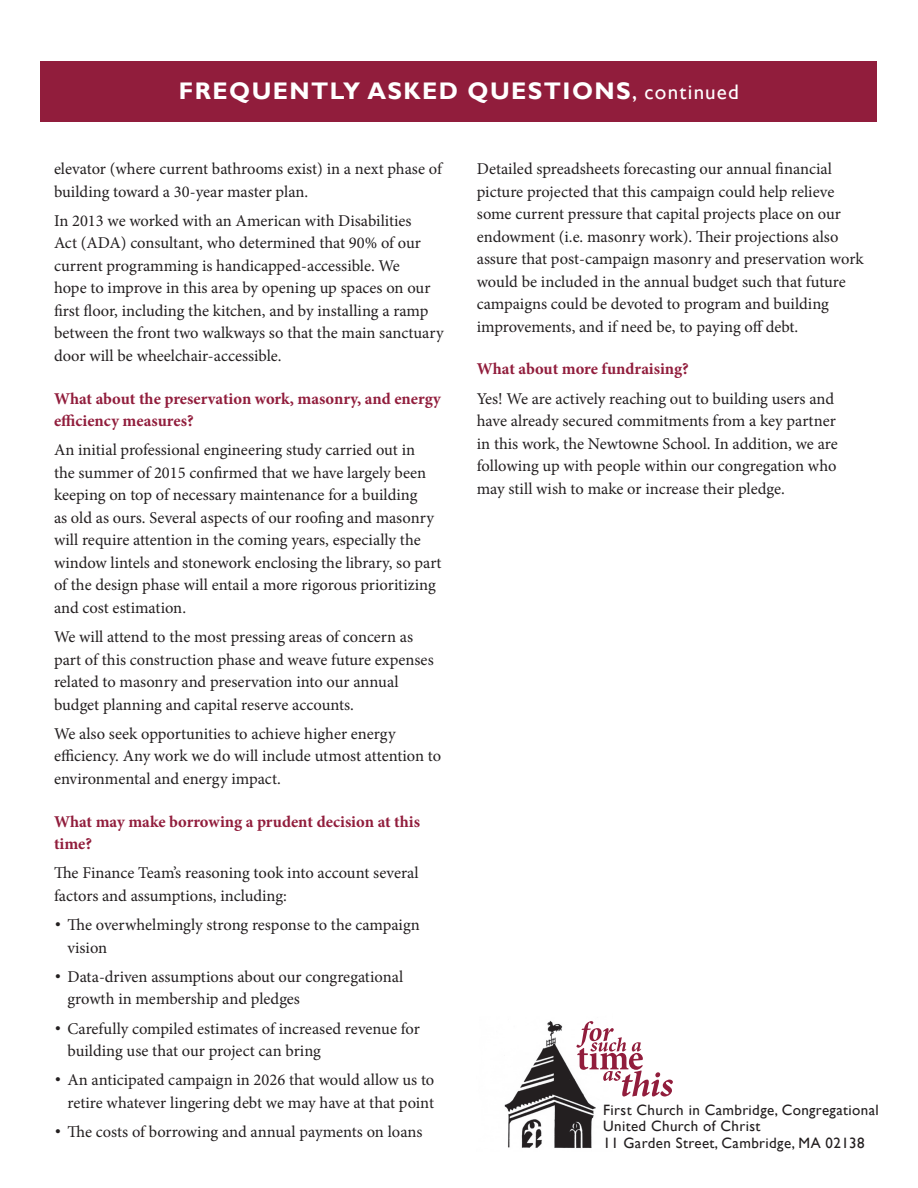
<style>
.page{position:relative;width:918px;height:1188px;background:#fff}
.page>*{position:absolute;margin:0;border:0;box-sizing:border-box;transform-origin:0 0}
.t1{font:700 24px "Gill Sans";letter-spacing:.06em;color:#fff}
.t2{font:16.5px/22.5px "Minion Pro";color:#231f20}
.t3{font:700 16.5px/22.5px "Minion Pro";color:#911d3c}
.t4{font:15px/16.5px "Gill Sans";letter-spacing:.025em;color:#231f20}
.s1{font-weight:400}
.s2{font-weight:400;font-size:21px}
.s3{font-family:"Quicksand"}
</style>
<div class="page">
<div style="left:40px;top:61px;width:838px;height:61px;background:#911d3c"></div>
<img style="left:504px;top:1020px;width:92px;height:129px">
<svg style="left:576px;top:1021px;width:97px;height:76px"></svg>
<h1 class="t1" style="left:179px;top:77px;width:562px">FREQUENTLY ASKED QUESTIONS<span class="s1">,</span> <span class="s2">continued</span></h1>
<p class="t2" style="left:54px;top:158px;width:389px">elevator (where current bathrooms exist) in a next phase of building toward a 30-year master plan.</p>
<p class="t2" style="left:54px;top:209px;width:391px">In 2013 we worked with an American with Disabilities<br>Act (ADA) consultant, who determined that 90% of our current programming is handicapped-accessible. We<br>hope to improve in this area by opening up spaces on our first floor, including the kitchen, and by installing a ramp between the front two walkways so that the main sanctuary door will be wheelchair-accessible.</p>
<p class="t3" style="left:54px;top:387px;width:388px">What about the preservation work, masonry, and energy efficiency measures?</p>
<p class="t2" style="left:54px;top:439px;width:389px">An initial professional engineering study carried out in<br>the summer of 2015 confirmed that we have largely been keeping on top of necessary maintenance for a building<br>as old as ours. Several aspects of our roofing and masonry will require attention in the coming years, especially the window lintels and stonework enclosing the library, so part of the design phase will entail a more rigorous prioritizing and cost estimation.</p>
<p class="t2" style="left:54px;top:626px;width:381px">We will attend to the most pressing areas of concern as part of this construction phase and weave future expenses related to masonry and preservation into our annual budget planning and capital reserve accounts.</p>
<p class="t2" style="left:54px;top:722px;width:389px">We also seek opportunities to achieve higher energy efficiency. Any work we do will include utmost attention to environmental and energy impact.</p>
<p class="t3" style="left:54px;top:810px;width:368px">What may make borrowing a prudent decision at this time?</p>
<p class="t2" style="left:54px;top:862px;width:366px">The Finance Team’s reasoning took into account several factors and assumptions, including:</p>
<p class="t2" style="left:67px;top:914px;width:354px;text-indent:-13px"><span class="s3">•</span> The overwhelmingly strong response to the campaign vision</p>
<p class="t2" style="left:67px;top:965px;width:337px;text-indent:-13px"><span class="s3">•</span> Data-driven assumptions about our congregational growth in membership and pledges</p>
<p class="t2" style="left:67px;top:1017px;width:354px;text-indent:-13px"><span class="s3">•</span> Carefully compiled estimates of increased revenue for building use that our project can bring</p>
<p class="t2" style="left:54px;top:1069px;width:382px;text-align:right"><span class="s3">•</span> An anticipated campaign in 2026 that would allow us to retire whatever lingering debt we may have at that point</p>
<p class="t2" style="left:54px;top:1121px;width:370px"><span class="s3">•</span> The costs of borrowing and annual payments on loans</p>
<p class="t2" style="left:477px;top:158px;width:388px">Detailed spreadsheets forecasting our annual financial picture projected that this campaign could help relieve some current pressure that capital projects place on our endowment (i.e. masonry work). Their projections also assure that post-campaign masonry and preservation work would be included in the annual budget such that future campaigns could be devoted to program and building improvements, and if need be, to paying off debt.</p>
<p class="t3" style="left:477px;top:358px;width:214px">What about more fundraising?</p>
<p class="t2" style="left:477px;top:387px;width:362px">Yes! We are actively reaching out to building users and have already secured commitments from a key partner in this work, the Newtowne School. In addition, we are following up with people within our congregation who may still wish to make or increase their pledge.</p>
<p class="t4" style="left:603px;top:1101px;width:277px">First Church in Cambridge, Congregational<br>United Church of Christ<br>11 Garden Street, Cambridge, MA 02138</p>
</div>
